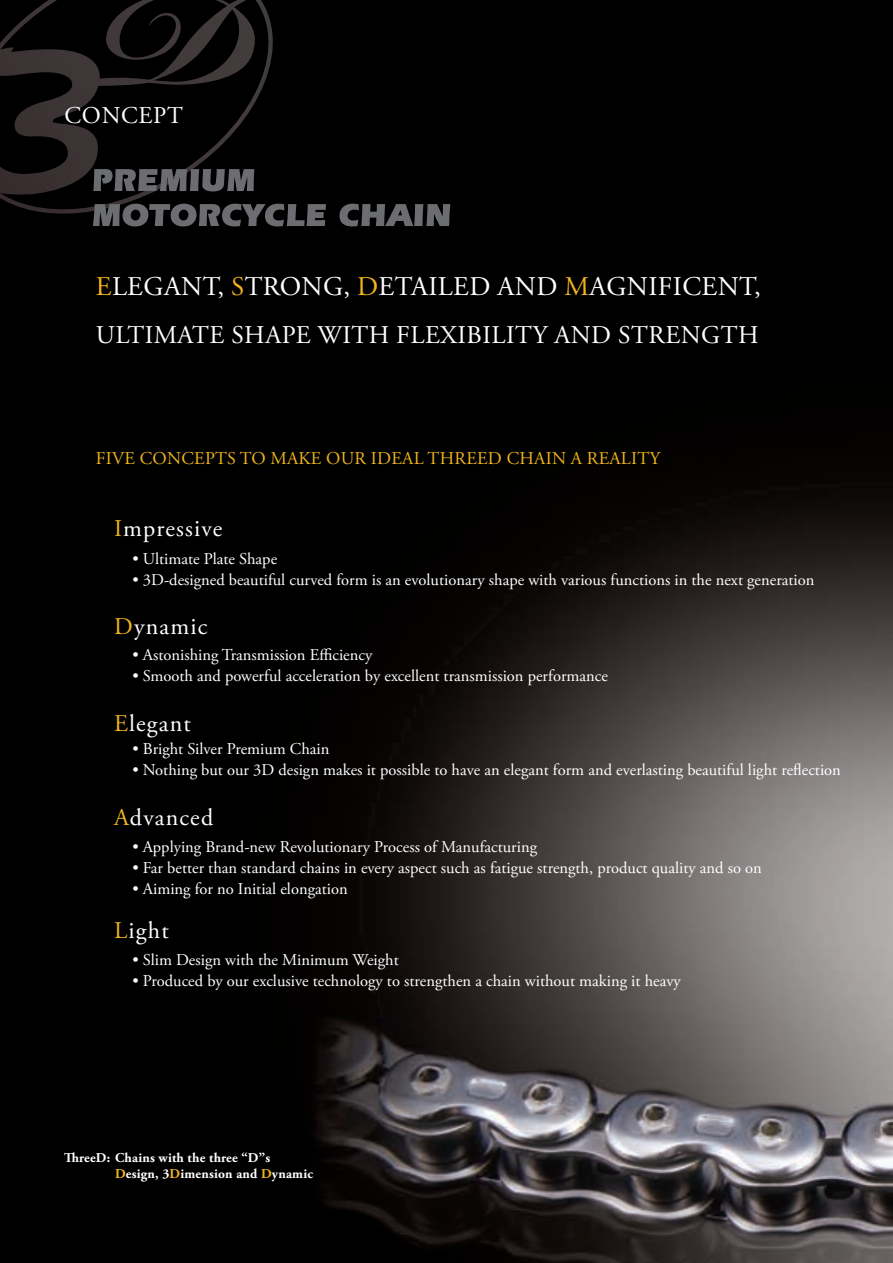
<style>
.page{position:relative;width:893px;height:1263px;background:#fff}
.page>*{position:absolute;margin:0;border:0;box-sizing:border-box;transform-origin:0 0}
.t1{font:27px "Adobe Garamond Pro";letter-spacing:.015em;color:#fff}
.t2{font:25.5px "Adobe Garamond Pro";letter-spacing:.02em;color:#fff}
.t3{font:24px "Adobe Garamond Pro";letter-spacing:.05em;color:#fff}
.t4{font:24px "Adobe Garamond Pro";letter-spacing:.03em;color:#fff}
.t5{font:18px "Adobe Garamond Pro";letter-spacing:.015em;color:#f1b41c}
.t6{font:16.5px "Adobe Garamond Pro";color:#fff}
.t7{font:700 13.5px "Adobe Garamond Pro";letter-spacing:.015em;color:#fff}
.s1{color:#f1b41c}
</style>
<div class="page">
<img style="left:0;top:0;width:893px;height:1263px">
<svg style="left:0;top:0;width:293px;height:224px"></svg>
<svg style="left:93px;top:204px;width:233px;height:22px"></svg>
<svg style="left:339px;top:204px;width:111px;height:22px"></svg>
<svg style="left:0;top:0;width:260px;height:196px"></svg>
<p class="t4" style="left:65px;top:101px;width:120px">CONCEPT</p>
<p class="t1" style="left:96px;top:270px;width:666px"><span class="s1">E</span>LEGANT, <span class="s1">S</span>TRONG, <span class="s1">D</span>ETAILED AND <span class="s1">M</span>AGNIFICENT,</p>
<p class="t2" style="left:96px;top:319px;width:664px">ULTIMATE SHAPE WITH FLEXIBILITY AND STRENGTH</p>
<p class="t5" style="left:96px;top:447px;width:566px">FIVE CONCEPTS TO MAKE OUR IDEAL THREED CHAIN A REALITY</p>
<p class="t3" style="left:114px;top:513px;width:110px"><span class="s1">I</span>mpressive</p>
<p class="t6" style="left:132px;top:549px;width:146px">• Ultimate Plate Shape</p>
<p class="t6" style="left:132px;top:570px;width:684px">• 3D-designed beautiful curved form is an evolutionary shape with various functions in the next generation</p>
<p class="t3" style="left:114px;top:612px;width:95px"><span class="s1">D</span>ynamic</p>
<p class="t6" style="left:132px;top:645px;width:241px">• Astonishing Transmission Efficiency</p>
<p class="t6" style="left:132px;top:666px;width:477px">• Smooth and powerful acceleration by excellent transmission performance</p>
<p class="t3" style="left:114px;top:708px;width:78px"><span class="s1">E</span>legant</p>
<p class="t6" style="left:132px;top:739px;width:199px">• Bright Silver Premium Chain</p>
<p class="t6" style="left:132px;top:760px;width:710px">• Nothing but our 3D design makes it possible to have an elegant form and everlasting beautiful light reflection</p>
<p class="t3" style="left:114px;top:803px;width:101px"><span class="s1">A</span>dvanced</p>
<p class="t6" style="left:132px;top:837px;width:406px">• Applying Brand-new Revolutionary Process of Manufacturing</p>
<p class="t6" style="left:132px;top:858px;width:631px">• Far better than standard chains in every aspect such as fatigue strength, product quality and so on</p>
<p class="t6" style="left:132px;top:879px;width:217px">• Aiming for no Initial elongation</p>
<p class="t3" style="left:114px;top:916px;width:56px"><span class="s1">L</span>ight</p>
<p class="t6" style="left:132px;top:950px;width:268px">• Slim Design with the Minimum Weight</p>
<p class="t6" style="left:132px;top:971px;width:550px">• Produced by our exclusive technology to strengthen a chain without making it heavy</p>
<p class="t7" style="left:64px;top:1150px;width:208px">ThreeD: Chains with the three “D”s</p>
<p class="t7" style="left:115px;top:1166px;width:199px"><span class="s1">D</span>esign, 3<span class="s1">D</span>imension and <span class="s1">D</span>ynamic</p>
</div>
